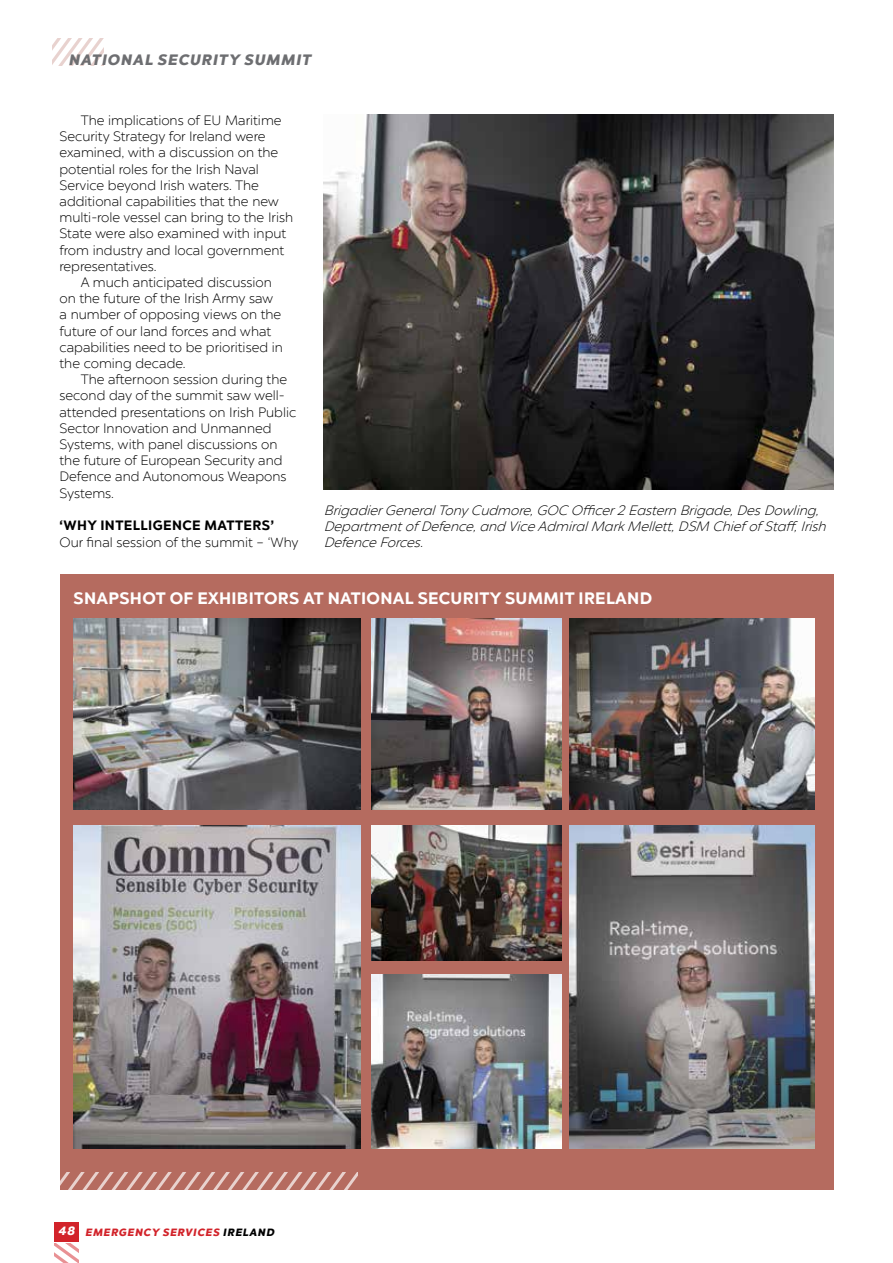
<style>
.page{position:relative;width:893px;height:1263px;background:#fff}
.page>*{position:absolute;margin:0;border:0;box-sizing:border-box;transform-origin:0 0}
.t1{font:700 16.5px "Chronica Pro";letter-spacing:.02em;color:#fff}
.t2{font:15px "Chronica Pro Black It";letter-spacing:.07em;color:#6d6e71}
.t3{font:300 13.5px "Chronica Pro";color:#000}
.t4{font:13.5px/16.2px "Chronica Pro Light It";color:#000}
.t5{font:700 13.5px "Chronica Pro";letter-spacing:.03em;color:#000}
.t6{font:10.5px "Chronica Pro Black It";letter-spacing:.08em;color:#d2232a}
.s1{font-size:12px;color:#fff}
.s2{color:#000}
</style>
<div class="page">
<div style="left:54px;top:1222px;width:24px;height:19px;background:#d2232a"></div>
<svg style="left:54px;top:1243px;width:24px;height:20px"></svg>
<svg style="left:52px;top:39px;width:52px;height:26px"></svg>
<img style="left:323px;top:115px;width:510px;height:374px">
<div style="left:60px;top:575px;width:773px;height:615px;background:#b56b5f"></div>
<svg style="left:60px;top:1173px;width:297px;height:17px"></svg>
<img style="left:74px;top:619px;width:286px;height:191px">
<img style="left:74px;top:825px;width:286px;height:324px">
<img style="left:371px;top:619px;width:190px;height:191px">
<img style="left:569px;top:619px;width:245px;height:191px">
<img style="left:371px;top:825px;width:190px;height:136px">
<img style="left:371px;top:974px;width:190px;height:175px">
<img style="left:569px;top:825px;width:245px;height:324px">
<p class="t2" style="left:69px;top:51px;width:244px">NATIONAL SECURITY SUMMIT</p>
<p class="t3" style="left:81px;top:112px;width:202px">The implications of EU Maritime</p>
<p class="t3" style="left:60px;top:129px;width:207px">Security Strategy for Ireland were</p>
<p class="t3" style="left:60px;top:145px;width:220px">examined, with a discussion on the</p>
<p class="t3" style="left:60px;top:161px;width:201px">potential roles for the Irish Naval</p>
<p class="t3" style="left:60px;top:177px;width:201px">Service beyond Irish waters. The</p>
<p class="t3" style="left:60px;top:193px;width:221px">additional capabilities that the new</p>
<p class="t3" style="left:60px;top:210px;width:235px">multi-role vessel can bring to the Irish</p>
<p class="t3" style="left:60px;top:226px;width:228px">State were also examined with input</p>
<p class="t3" style="left:60px;top:242px;width:226px">from industry and local government</p>
<p class="t3" style="left:60px;top:258px;width:99px">representatives.</p>
<p class="t3" style="left:81px;top:274px;width:193px">A much anticipated discussion</p>
<p class="t3" style="left:60px;top:291px;width:215px">on the future of the Irish Army saw</p>
<p class="t3" style="left:60px;top:307px;width:223px">a number of opposing views on the</p>
<p class="t3" style="left:60px;top:323px;width:213px">future of our land forces and what</p>
<p class="t3" style="left:60px;top:339px;width:225px">capabilities need to be prioritised in</p>
<p class="t3" style="left:60px;top:355px;width:128px">the coming decade.</p>
<p class="t3" style="left:81px;top:372px;width:208px">The afternoon session during the</p>
<p class="t3" style="left:60px;top:388px;width:227px">second day of the summit saw well-</p>
<p class="t3" style="left:60px;top:404px;width:238px">attended presentations on Irish Public</p>
<p class="t3" style="left:60px;top:420px;width:214px">Sector Innovation and Unmanned</p>
<p class="t3" style="left:60px;top:436px;width:220px">Systems, with panel discussions on</p>
<p class="t3" style="left:60px;top:453px;width:225px">the future of European Security and</p>
<p class="t3" style="left:60px;top:469px;width:229px">Defence and Autonomous Weapons</p>
<p class="t3" style="left:60px;top:485px;width:56px">Systems.</p>
<p class="t5" style="left:60px;top:517px;width:216px">‘WHY INTELLIGENCE MATTERS’</p>
<p class="t3" style="left:60px;top:534px;width:241px">Our final session of the summit – ‘Why</p>
<p class="t4" style="left:324px;top:502px;width:505px">Brigadier General Tony Cudmore, GOC Officer 2 Eastern Brigade, Des Dowling,<br>Department of Defence, and Vice Admiral Mark Mellett, DSM Chief of Staff, Irish<br>Defence Forces.</p>
<p class="t1" style="left:74px;top:588px;width:580px">SNAPSHOT OF EXHIBITORS AT NATIONAL SECURITY SUMMIT IRELAND</p>
<p class="t6" style="left:58px;top:1225px;width:218px"><span class="s1">48</span> EMERGENCY SERVICES <span class="s2">IRELAND</span></p>
</div>
